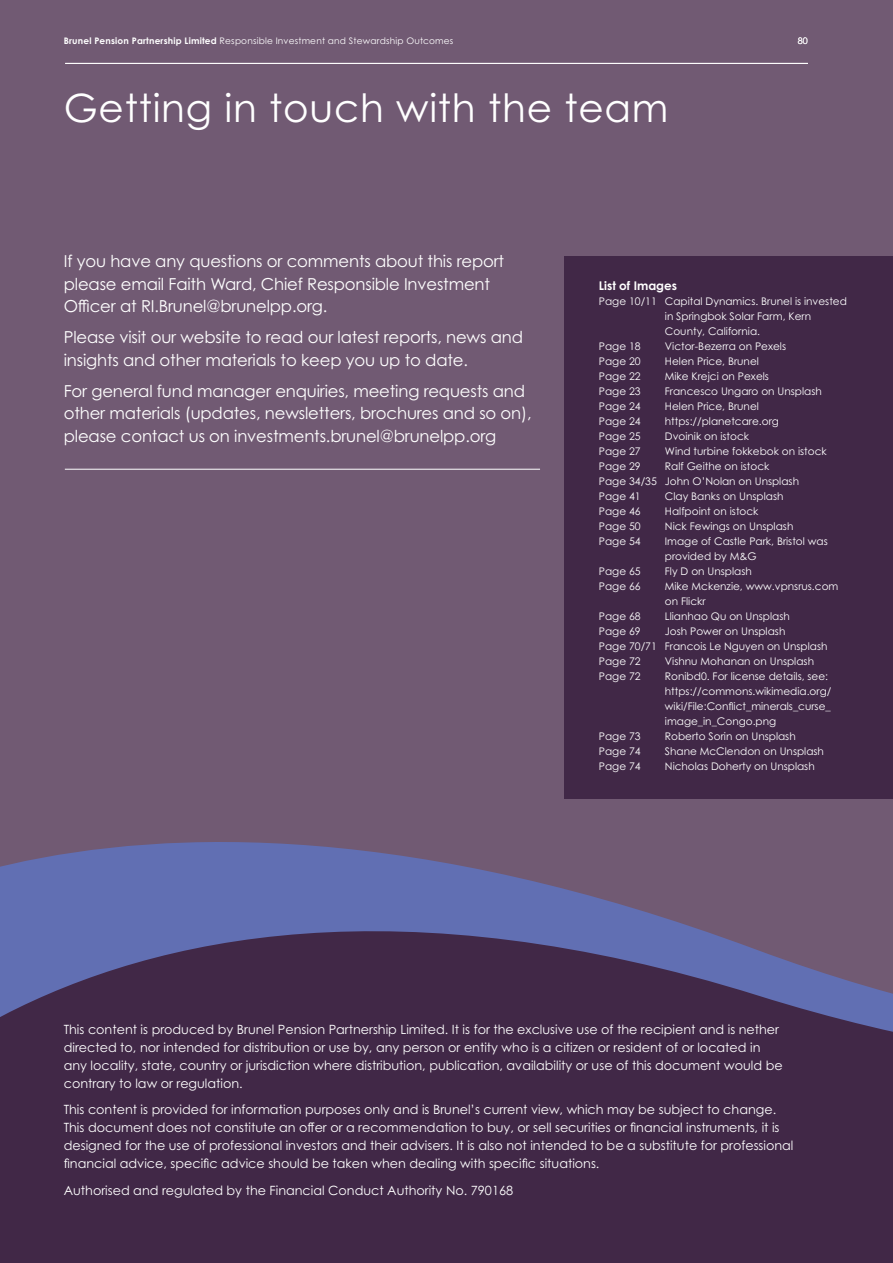
<style>
.page{position:relative;width:893px;height:1263px;background:#715a73}
.page>*{position:absolute;margin:0;border:0;box-sizing:border-box;transform-origin:0 0}
.t1{font:39px "Century Gothic Pro";letter-spacing:.02em;color:#fff}
.t2{font:16.5px/22.5px "Century Gothic Pro";letter-spacing:-.01em;color:#fff}
.t3{font:12.75px/18px "Century Gothic Pro";color:#fff}
.t4{font:700 12px "Century Gothic Pro";color:#fff}
.t5{font:10.5px/15px "Century Gothic Pro";color:#fff}
.t6{font:9px "Century Gothic Pro";letter-spacing:.02em;color:#fff}
.s1{font-weight:700}
</style>
<div class="page">
<div style="left:565px;top:256px;width:328px;height:542px;background:#412847"></div>
<svg style="left:0;top:772px;width:893px;height:491px;fill:#412847"></svg>
<hr style="left:65px;top:469px;width:475px;height:1px;background:#fff">
<hr style="left:65px;top:63px;width:743px;height:1px;background:#fff">
<p class="t6" style="left:64px;top:35px;width:391px"><span class="s1">Brunel Pension Partnership Limited</span> Responsible Investment and Stewardship Outcomes</p>
<p class="t6" style="left:798px;top:35px;width:12px">80</p>
<h1 class="t1" style="left:64px;top:84px;width:606px">Getting in touch with the team</h1>
<h2 class="t2" style="left:64px;top:250px;width:442px">If you have any questions or comments about this report please email Faith Ward, Chief Responsible Investment<br>Officer at RI.Brunel@brunelpp.org.</h2>
<h2 class="t2" style="left:64px;top:326px;width:461px">Please visit our website to read our latest reports, news and insights and other materials to keep you up to date.</h2>
<h2 class="t2" style="left:64px;top:379px;width:469px">For general fund manager enquiries, meeting requests and other materials (updates, newsletters, brochures and so on), please contact us on investments.brunel@brunelpp.org</h2>
<p class="t4" style="left:599px;top:278px;width:80px">List of Images</p>
<p class="t5" style="left:599px;top:294px;width:250px">Page 10/11 Capital Dynamics. Brunel is invested</p>
<p class="t5" style="left:665px;top:309px;width:148px">in Springbok Solar Farm, Kern</p>
<p class="t5" style="left:665px;top:324px;width:97px">County, California.</p>
<p class="t5" style="left:599px;top:339px;width:43px">Page 18</p>
<p class="t5" style="left:665px;top:339px;width:123px">Victor-Bezerra on Pexels</p>
<p class="t5" style="left:599px;top:354px;width:43px">Page 20</p>
<p class="t5" style="left:665px;top:354px;width:96px">Helen Price, Brunel</p>
<p class="t5" style="left:599px;top:369px;width:43px">Page 22</p>
<p class="t5" style="left:665px;top:369px;width:106px">Mike Krejci on Pexels</p>
<p class="t5" style="left:599px;top:384px;width:43px">Page 23</p>
<p class="t5" style="left:665px;top:384px;width:158px">Francesco Ungaro on Unsplash</p>
<p class="t5" style="left:599px;top:399px;width:43px">Page 24</p>
<p class="t5" style="left:665px;top:399px;width:96px">Helen Price, Brunel</p>
<p class="t5" style="left:599px;top:414px;width:43px">Page 24</p>
<p class="t5" style="left:665px;top:414px;width:115px">https://planetcare.org</p>
<p class="t5" style="left:599px;top:429px;width:43px">Page 25</p>
<p class="t5" style="left:665px;top:429px;width:86px">Dvoinik on istock</p>
<p class="t5" style="left:599px;top:444px;width:43px">Page 27</p>
<p class="t5" style="left:665px;top:444px;width:163px">Wind turbine fokkebok on istock</p>
<p class="t5" style="left:599px;top:459px;width:43px">Page 29</p>
<p class="t5" style="left:599px;top:459px;width:202px;text-indent:66px">Ralf Geithe on istock<br>Page 34/35 John O’Nolan on Unsplash<br>Page 41</p>
<p class="t5" style="left:665px;top:489px;width:120px">Clay Banks on Unsplash</p>
<p class="t5" style="left:599px;top:504px;width:43px">Page 46</p>
<p class="t5" style="left:665px;top:504px;width:95px">Halfpoint on istock</p>
<p class="t5" style="left:599px;top:519px;width:43px">Page 50</p>
<p class="t5" style="left:665px;top:519px;width:130px">Nick Fewings on Unsplash</p>
<p class="t5" style="left:599px;top:534px;width:43px">Page 54</p>
<p class="t5" style="left:665px;top:534px;width:164px">Image of Castle Park, Bristol was provided by M&amp;G</p>
<p class="t5" style="left:599px;top:564px;width:43px">Page 65</p>
<p class="t5" style="left:665px;top:564px;width:88px">Fly D on Unsplash</p>
<p class="t5" style="left:599px;top:579px;width:43px">Page 66</p>
<p class="t5" style="left:665px;top:579px;width:175px">Mike Mckenzie, www.vpnsrus.com on Flickr</p>
<p class="t5" style="left:599px;top:609px;width:43px">Page 68</p>
<p class="t5" style="left:665px;top:609px;width:126px">Llianhao Qu on Unsplash</p>
<p class="t5" style="left:599px;top:624px;width:43px">Page 69</p>
<p class="t5" style="left:599px;top:624px;width:230px;text-indent:66px">Josh Power on Unsplash<br>Page 70/71 Francois Le Nguyen on Unsplash<br>Page 72</p>
<p class="t5" style="left:665px;top:654px;width:151px">Vishnu Mohanan on Unsplash</p>
<p class="t5" style="left:599px;top:669px;width:43px">Page 72</p>
<p class="t5" style="left:665px;top:669px;width:168px">Ronibd0. For license details, see: https://commons.wikimedia.org/ wiki/File:Conflict_minerals_curse_ image_in_Congo.png</p>
<p class="t5" style="left:599px;top:729px;width:43px">Page 73</p>
<p class="t5" style="left:665px;top:729px;width:132px">Roberto Sorin on Unsplash</p>
<p class="t5" style="left:599px;top:744px;width:43px">Page 74</p>
<p class="t5" style="left:665px;top:744px;width:161px">Shane McClendon on Unsplash</p>
<p class="t5" style="left:599px;top:759px;width:43px">Page 74</p>
<p class="t5" style="left:665px;top:759px;width:151px">Nicholas Doherty on Unsplash</p>
<p class="t3" style="left:64px;top:1020px;width:720px">This content is produced by Brunel Pension Partnership Limited. It is for the exclusive use of the recipient and is nether directed to, nor intended for distribution or use by, any person or entity who is a citizen or resident of or located in any locality, state, country or jurisdiction where distribution, publication, availability or use of this document would be contrary to law or regulation.</p>
<p class="t3" style="left:64px;top:1100px;width:731px">This content is provided for information purposes only and is Brunel’s current view, which may be subject to change.<br>This document does not constitute an offer or a recommendation to buy, or sell securities or financial instruments, it is designed for the use of professional investors and their advisers. It is also not intended to be a substitute for professional financial advice, specific advice should be taken when dealing with specific situations.</p>
<p class="t3" style="left:64px;top:1181px;width:451px">Authorised and regulated by the Financial Conduct Authority No. 790168</p>
</div>
